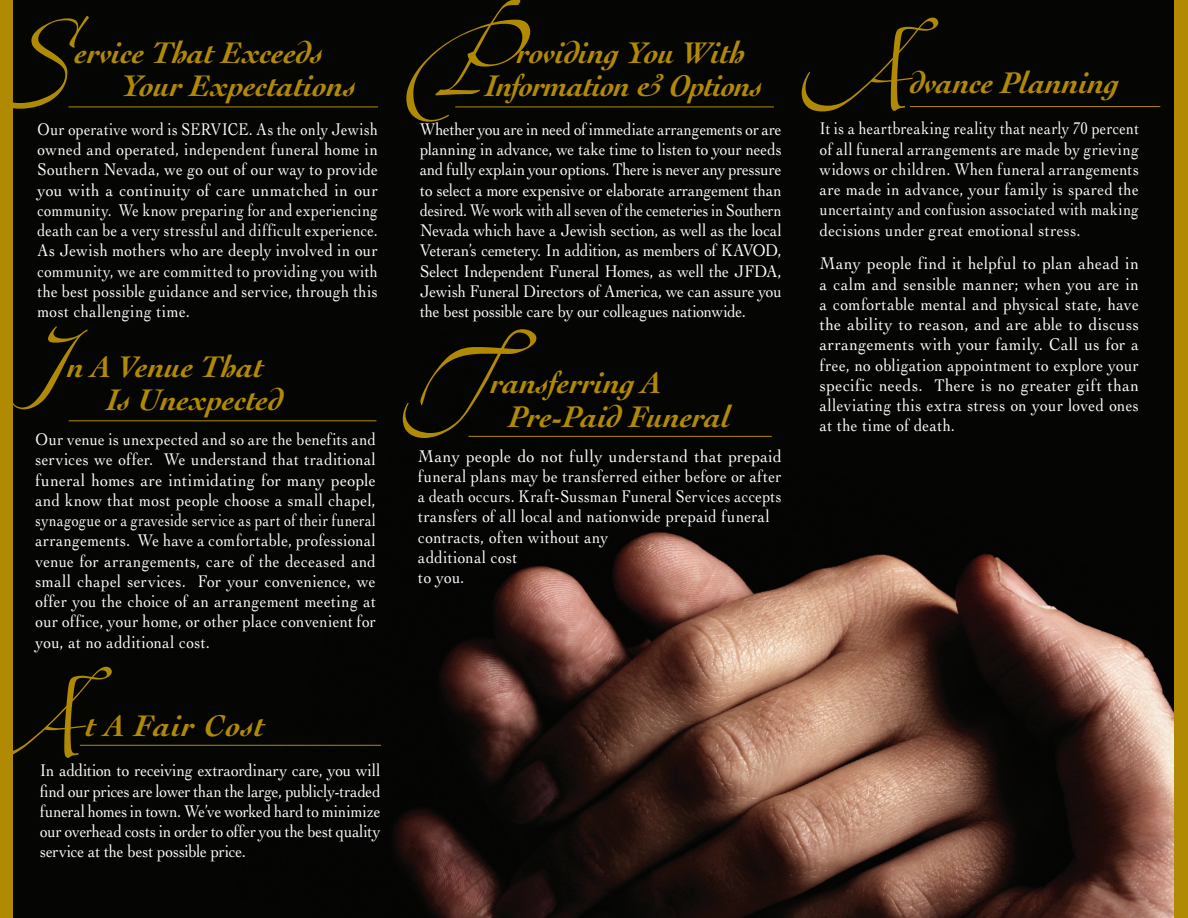
<style>
.page{position:relative;width:1188px;height:918px;background:#fff}
.page>*{position:absolute;margin:0;border:0;box-sizing:border-box;transform-origin:0 0}
.t1{font:148.5px "Linotype Zapfino Three";color:#b18a04}
.t2{font:145.2px "Linotype Zapfino Three";color:#b18a04}
.t3{font:italic 700 31.5px/33px "Cochin LT Std";letter-spacing:-.005em;color:#b18a04}
.t4{font:italic 700 31.5px "Cochin LT Std";letter-spacing:.02em;color:#b18a04}
.t5{font:17.85px/20.2px "Cochin LT Std";letter-spacing:.02em;color:#fff;text-align:justify;scale:.85 1}
.t6{font:17.85px/20.2px "Cochin LT Std";letter-spacing:.02em;color:#fff;text-align:justify;scale:.84 1}
.t7{font:17.85px/20.2px "Cochin LT Std";letter-spacing:.02em;color:#fff;text-align:justify;scale:.82 1}
.t8{font:17.85px/20.2px "Cochin LT Std";letter-spacing:.02em;color:#fff;text-align:justify;scale:.89 1}
.t9{font:17.85px/20.2px "Cochin LT Std";letter-spacing:.02em;color:#fff;text-align:justify;scale:.83 1}
.t10{font:17.85px/20.2px "Cochin LT Std";letter-spacing:.02em;color:#fff;scale:.91 1}
.t11{font:17.85px/20.2px "Cochin LT Std";letter-spacing:.02em;color:#fff;text-align:justify;scale:.86 1}
</style>
<div class="page">
<img style="left:14px;top:0;width:1160px;height:918px">
<hr style="left:68px;top:107px;width:310px;height:1px;background:#b18a04">
<div style="left:0;top:0;width:14px;height:918px;background:#b18a04"></div>
<hr style="left:455px;top:107px;width:319px;height:1px;background:#b18a04">
<div style="left:1174px;top:0;width:14px;height:918px;background:#b18a04"></div>
<hr style="left:69px;top:420px;width:307px;height:1px;background:#b18a04">
<hr style="left:910px;top:106px;width:250px;height:1px;background:#b18a04">
<hr style="left:80px;top:745px;width:301px;height:1px;background:#b18a04">
<hr style="left:468px;top:436px;width:304px;height:1px;background:#b18a04">
<svg style="left:403px;top:329px;width:133px;height:109px;background:#141103"></svg>
<h1 class="t1" style="left:390px;top:-44px;width:115px">P</h1>
<h1 class="t1" style="left:-9px;top:-50px;width:88px">S</h1>
<h3 class="t3" style="left:122px;top:36px;width:235px;text-indent:-47px">ervice That Exceeds<br>Your Expectations</h3>
<h3 class="t3" style="left:486px;top:36px;width:278px;text-align:center">roviding You With<br>Information &amp; Options</h3>
<p class="t7" style="left:38px;top:119px;width:417px">Our operative word is SERVICE. As the only Jewish owned and operated, independent funeral home in Southern Nevada, we go out of our way to provide you with a continuity of care unmatched in our community. We know preparing for and experiencing death can be a very stressful and difficult experience.<br>As Jewish mothers who are deeply involved in our community, we are committed to providing you with the best possible guidance and service, through this most challenging time.</p>
<p class="t5" style="left:420px;top:119px;width:427px">Whether you are in need of immediate arrangements or are planning in advance, we take time to listen to your needs and fully explain your options. There is never any pressure to select a more expensive or elaborate arrangement than desired. We work with all seven of the cemeteries in Southern Nevada which have a Jewish section, as well as the local Veteran’s cemetery. In addition, as members of KAVOD, Select Independent Funeral Homes, as well the JFDA, Jewish Funeral Directors of America, we can assure you the best possible care by our colleagues nationwide.</p>
<h1 class="t1" style="left:7px;top:270px;width:59px">I</h1>
<h3 class="t3" style="left:107px;top:350px;width:178px;text-indent:-39px">n A Venue That<br>Is Unexpected</h3>
<p class="t6" style="left:35px;top:429px;width:407px">Our venue is unexpected and so are the benefits and services we offer. We understand that traditional funeral homes are intimidating for many people and know that most people choose a small chapel, synagogue or a graveside service as part of their funeral arrangements. We have a comfortable, professional venue for arrangements, care of the deceased and small chapel services. For your convenience, we offer you the choice of an arrangement meeting at our office, your home, or other place convenient for you, at no additional cost.</p>
<h3 class="t3" style="left:510px;top:366px;width:223px;text-indent:-19px">ransferring A<br>Pre-Paid Funeral</h3>
<p class="t10" style="left:418px;top:446px;width:401px">Many people do not fully understand that prepaid funeral plans may be transferred either before or after a death occurs. Kraft-Sussman Funeral Services accepts transfers of all local and nationwide prepaid funeral contracts, often without any<br>additional cost<br>to you.</p>
<h2 class="t2" style="left:-30px;top:621px;width:116px">A</h2>
<h3 class="t4" style="left:86px;top:708px;width:180px">t A Fair Cost</h3>
<p class="t11" style="left:40px;top:760px;width:397px">In addition to receiving extraordinary care, you will find our prices are lower than the large, publicly-traded funeral homes in town. We’ve worked hard to minimize our overhead costs in order to offer you the best quality service at the best possible price.</p>
<h1 class="t1" style="left:796px;top:-30px;width:116px">A</h1>
<h3 class="t3" style="left:911px;top:66px;width:210px">dvance Planning</h3>
<p class="t9" style="left:820px;top:118px;width:386px">It is a heartbreaking reality that nearly 70 percent of all funeral arrangements are made by grieving widows or children. When funeral arrangements are made in advance, your family is spared the uncertainty and confusion associated with making decisions under great emotional stress.</p>
<p class="t8" style="left:820px;top:253px;width:360px">Many people find it helpful to plan ahead in a calm and sensible manner; when you are in a comfortable mental and physical state, have the ability to reason, and are able to discuss arrangements with your family. Call us for a free, no obligation appointment to explore your specific needs. There is no greater gift than alleviating this extra stress on your loved ones at the time of death.</p>
</div>
